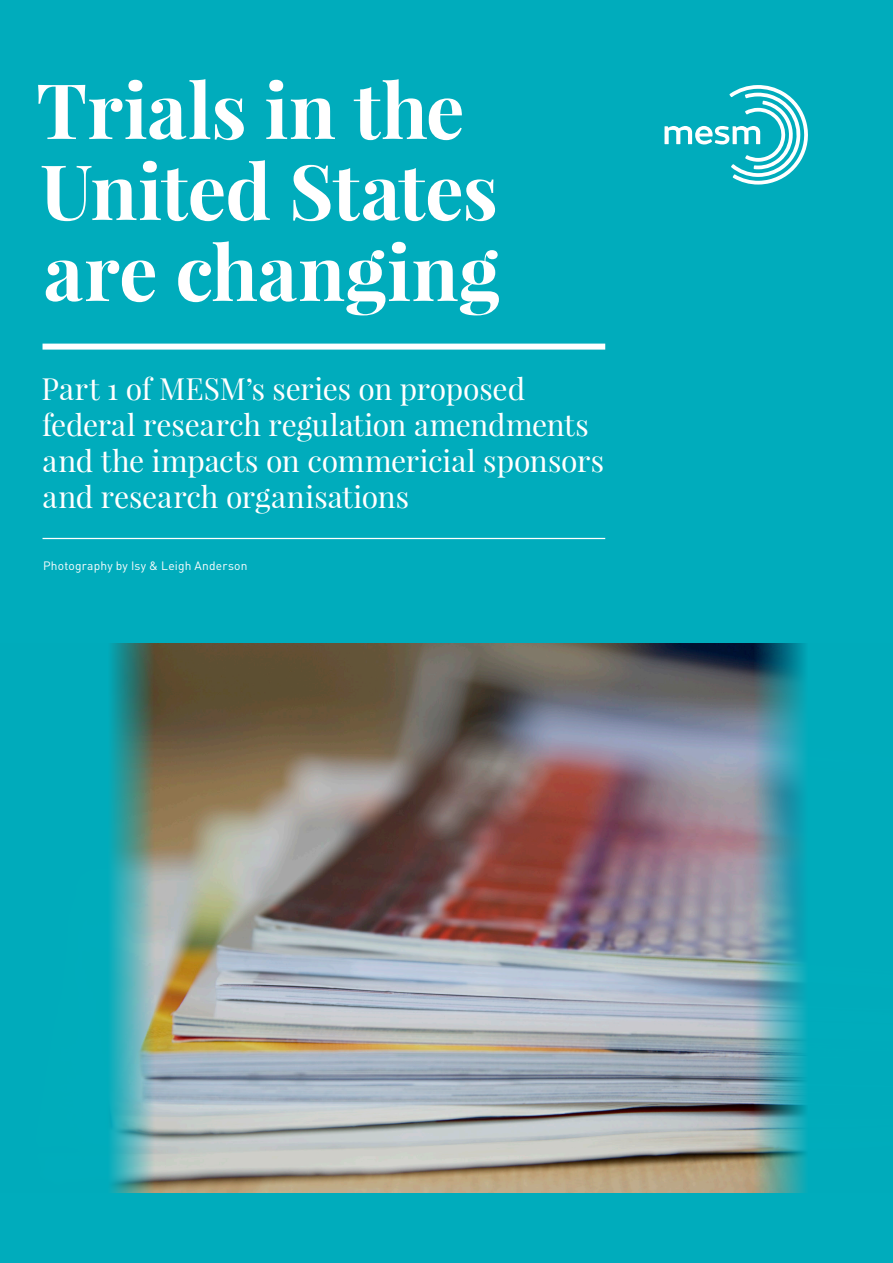
<style>
.page{position:relative;width:893px;height:1263px;background:#00acbc}
.page>*{position:absolute;margin:0;border:0;box-sizing:border-box;transform-origin:0 0}
.Hero_Header{font:700 76.5px/81px "Playfair Display";letter-spacing:-.005em;color:#fff}
.Hero_Subheader{font:30px/36px "Playfair Display";letter-spacing:-.005em;color:#fff}
.Article_Image_Credit{font:12px "DIN Pro";letter-spacing:.015em;color:#fff}
</style>
<div class="page">
<div style="left:43px;top:344px;width:562px;height:6px;background:#fff"></div>
<hr style="left:43px;top:538px;width:562px;height:1px;background:#fff">
<svg style="left:664px;top:85px;width:144px;height:100px"></svg>
<img style="left:110px;top:643px;width:696px;height:549px">
<p class="Hero_Header" style="left:36px;top:69px;width:465px">Trials in the<br>United States are changing</p>
<p class="Hero_Subheader" style="left:42px;top:371px;width:564px">Part 1 of MESM’s series on proposed federal research regulation amendments and the impacts on commericial sponsors and research organisations</p>
<p class="Article_Image_Credit" style="left:43px;top:557px;width:206px">Photography by Isy &amp; Leigh Anderson</p>
</div>
